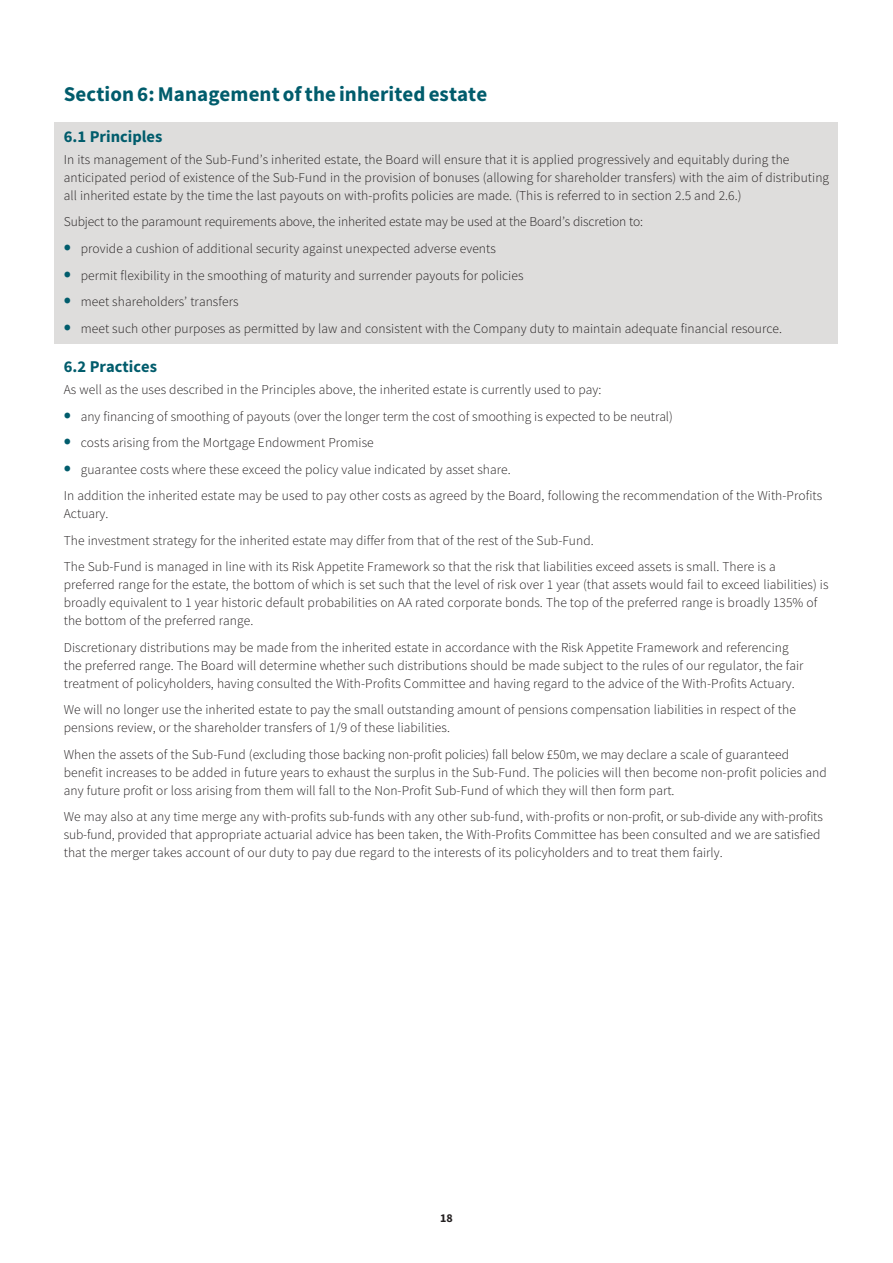
<style>
.page{position:relative;width:893px;height:1263px;background:#fff}
.page>*{position:absolute;margin:0;border:0;box-sizing:border-box;transform-origin:0 0}
.t1{font:700 21px "Source Sans Pro";letter-spacing:.005em;color:#005c6c}
.t2{font:700 16.5px "Source Sans Pro";color:#005c6c}
.t3{font:300 13.5px/18px "Source Sans Pro";letter-spacing:.005em;color:#231f20}
.t4{font:700 12px "Source Sans Pro";color:#231f20}
.s1{font-weight:700;font-size:21px;color:#005c6c}
</style>
<div class="page">
<div style="left:55px;top:122px;width:783px;height:222px;background:#dedddc"></div>
<h1 class="t1" style="left:64px;top:80px;width:425px">Section 6: Management of the inherited estate</h1>
<p class="t2" style="left:64px;top:125px;width:100px">6.1 Principles</p>
<p class="t3" style="left:64px;top:150px;width:767px">In its management of the Sub-Fund’s inherited estate, the Board will ensure that it is applied progressively and equitably during the anticipated period of existence of the Sub-Fund in the provision of bonuses (allowing for shareholder transfers) with the aim of distributing all inherited estate by the time the last payouts on with-profits policies are made. (This is referred to in section 2.5 and 2.6.)</p>
<p class="t3" style="left:64px;top:213px;width:581px">Subject to the paramount requirements above, the inherited estate may be used at the Board’s discretion to:</p>
<p class="t3" style="left:64px;top:239px;width:434px"><span class="s1">•</span> provide a cushion of additional security against unexpected adverse events</p>
<p class="t3" style="left:64px;top:266px;width:461px"><span class="s1">•</span> permit flexibility in the smoothing of maturity and surrender payouts for policies</p>
<p class="t3" style="left:64px;top:293px;width:176px"><span class="s1">•</span> meet shareholders’ transfers</p>
<p class="t3" style="left:64px;top:319px;width:720px"><span class="s1">•</span> meet such other purposes as permitted by law and consistent with the Company duty to maintain adequate financial resource.</p>
<p class="t2" style="left:64px;top:355px;width:95px">6.2 Practices</p>
<p class="t3" style="left:64px;top:381px;width:539px">As well as the uses described in the Principles above, the inherited estate is currently used to pay:</p>
<p class="t3" style="left:64px;top:407px;width:611px"><span class="s1">•</span> any financing of smoothing of payouts (over the longer term the cost of smoothing is expected to be neutral)</p>
<p class="t3" style="left:64px;top:434px;width:312px"><span class="s1">•</span> costs arising from the Mortgage Endowment Promise</p>
<p class="t3" style="left:64px;top:456px;width:760px;line-height:26.5px"><span class="s1">•</span> guarantee costs where these exceed the policy value indicated by asset share.<br>In addition the inherited estate may be used to pay other costs as agreed by the Board, following the recommendation of the With-Profits</p>
<p class="t3" style="left:64px;top:501px;width:713px;line-height:26.5px">Actuary.<br>The investment strategy for the inherited estate may differ from that of the rest of the Sub-Fund.<br>The Sub-Fund is managed in line with its Risk Appetite Framework so that the risk that liabilities exceed assets is small. There is a</p>
<p class="t3" style="left:64px;top:576px;width:766px">preferred range for the estate, the bottom of which is set such that the level of risk over 1 year (that assets would fail to exceed liabilities) is broadly equivalent to 1 year historic default probabilities on AA rated corporate bonds. The top of the preferred range is broadly 135% of the bottom of the preferred range.</p>
<p class="t3" style="left:64px;top:638px;width:741px">Discretionary distributions may be made from the inherited estate in accordance with the Risk Appetite Framework and referencing the preferred range. The Board will determine whether such distributions should be made subject to the rules of our regulator, the fair treatment of policyholders, having consulted the With-Profits Committee and having regard to the advice of the With-Profits Actuary.</p>
<p class="t3" style="left:64px;top:701px;width:734px">We will no longer use the inherited estate to pay the small outstanding amount of pensions compensation liabilities in respect of the pensions review, or the shareholder transfers of 1/9 of these liabilities.</p>
<p class="t3" style="left:64px;top:745px;width:764px">When the assets of the Sub-Fund (excluding those backing non-profit policies) fall below £50m, we may declare a scale of guaranteed benefit increases to be added in future years to exhaust the surplus in the Sub-Fund. The policies will then become non-profit policies and any future profit or loss arising from them will fall to the Non-Profit Sub-Fund of which they will then form part.</p>
<p class="t3" style="left:64px;top:808px;width:761px">We may also at any time merge any with-profits sub-funds with any other sub-fund, with-profits or non-profit, or sub-divide any with-profits sub-fund, provided that appropriate actuarial advice has been taken, the With-Profits Committee has been consulted and we are satisfied that the merger takes account of our duty to pay due regard to the interests of its policyholders and to treat them fairly.</p>
<p class="t4" style="left:440px;top:1210px;width:14px">18</p>
</div>
